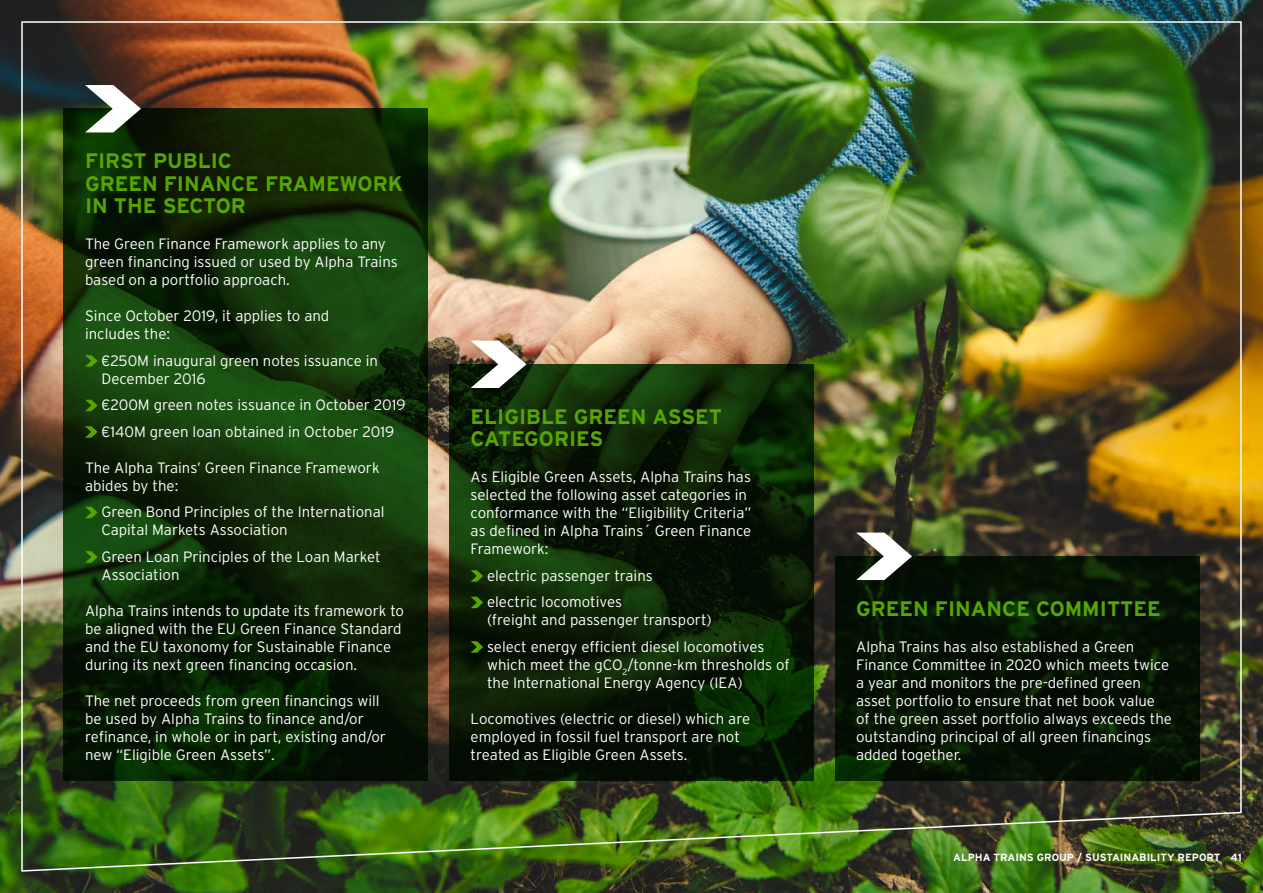
<style>
.page{position:relative;width:1263px;height:893px;background:#fff}
.page>*{position:absolute;margin:0;border:0;box-sizing:border-box;transform-origin:0 0}
.t1{font:700 21px/22.5px "Interstate";color:#57a500}
.t2{font:300 15px/18px "Interstate";color:#fff}
.t3{font:700 10.5px "Interstate";color:#fff}
</style>
<div class="page">
<img style="left:0;top:0;width:1263px;height:893px">
<img style="left:21px;top:21px;width:1221px;height:851px">
<h1 class="t1" style="left:85px;top:149px;width:319px">FIRST PUBLIC<br>GREEN FINANCE FRAMEWORK<br>IN THE SECTOR</h1>
<p class="t2" style="left:85px;top:235px;width:314px">The Green Finance Framework applies to any green financing issued or used by Alpha Trains based on a portfolio approach.</p>
<p class="t2" style="left:85px;top:307px;width:246px">Since October 2019, it applies to and includes the:</p>
<p class="t2" style="left:102px;top:351px;width:278px">€250M inaugural green notes issuance in<br>December 2016</p>
<p class="t2" style="left:102px;top:391px;width:306px;line-height:26.5px">€200M green notes issuance in October 2019 €140M green loan obtained in October 2019</p>
<p class="t2" style="left:85px;top:458px;width:296px">The Alpha Trains’ Green Finance Framework abides by the:</p>
<p class="t2" style="left:102px;top:503px;width:284px">Green Bond Principles of the International<br>Capital Markets Association</p>
<p class="t2" style="left:102px;top:547px;width:281px">Green Loan Principles of the Loan Market<br>Association</p>
<p class="t2" style="left:85px;top:601px;width:321px">Alpha Trains intends to update its framework to be aligned with the EU Green Finance Standard and the EU taxonomy for Sustainable Finance during its next green financing occasion.</p>
<p class="t2" style="left:85px;top:691px;width:302px">The net proceeds from green financings will be used by Alpha Trains to finance and/or refinance, in whole or in part, existing and/or new “Eligible Green Assets”.</p>
<h1 class="t1" style="left:471px;top:405px;width:253px">ELIGIBLE GREEN ASSET<br>CATEGORIES</h1>
<p class="t2" style="left:471px;top:468px;width:282px">As Eligible Green Assets, Alpha Trains has selected the following asset categories in conformance with the “Eligibility Criteria” as defined in Alpha Trains´ Green Finance Framework:</p>
<p class="t2" style="left:487px;top:562px;width:167px;line-height:26.5px">electric passenger trains electric locomotives</p>
<p class="t2" style="left:487px;top:606px;width:279px;line-height:26.5px">(freight and passenger transport)<br>select energy efficient diesel locomotives</p>
<p class="t2" style="left:487px;top:655px;width:304px">which meet the gCO<sub>2</sub>/tonne-km thresholds of the International Energy Agency (IEA)</p>
<p class="t2" style="left:471px;top:709px;width:281px">Locomotives (electric or diesel) which are employed in fossil fuel transport are not treated as Eligible Green Assets.</p>
<h1 class="t1" style="left:856px;top:597px;width:306px">GREEN FINANCE COMMITTEE</h1>
<p class="t2" style="left:856px;top:637px;width:317px">Alpha Trains has also established a Green Finance Committee in 2020 which meets twice a year and monitors the pre-defined green asset portfolio to ensure that net book value of the green asset portfolio always exceeds the outstanding principal of all green financings added together.</p>
<p class="t3" style="left:953px;top:851px;width:290px">ALPHA TRAINS GROUP / SUSTAINABILITY REPORT 41</p>
</div>
